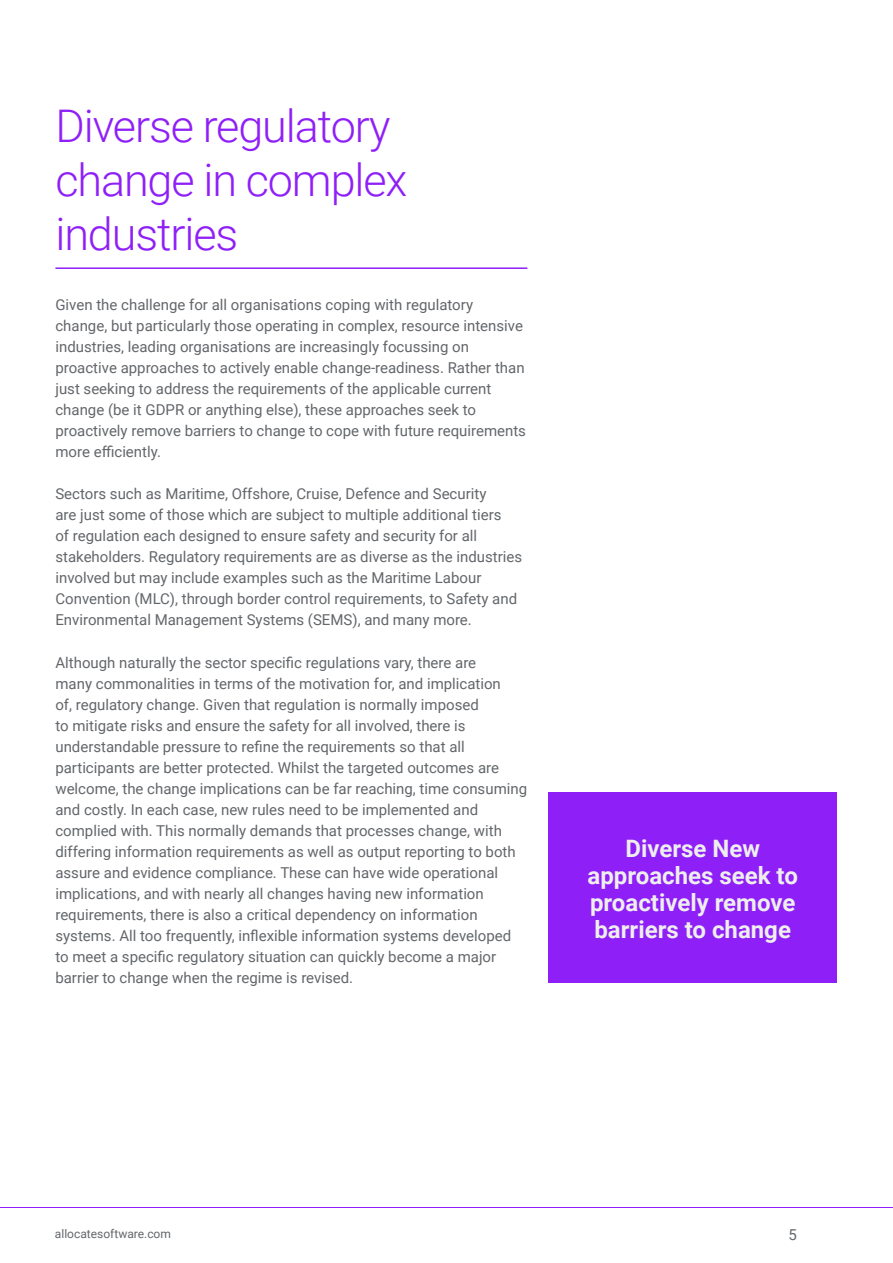
<style>
.page{position:relative;width:893px;height:1263px;background:#fff}
.page>*{position:absolute;margin:0;border:0;box-sizing:border-box;transform-origin:0 0}
.t1{font:300 45px/54px "Roboto";letter-spacing:-.025em;color:#8f1ff7}
.t2{font:700 24px/27px "Roboto";color:#eee;text-align:center}
.t3{font:15px/21px "Roboto";color:#63666a}
.t4{font:12px "Roboto";color:#63666a}
</style>
<div class="page">
<hr style="left:0;top:1207px;width:893px;height:1px;background:#8f1ff7">
<hr style="left:55px;top:267px;width:472px;height:2px;background:#8f1ff7">
<div style="left:548px;top:792px;width:289px;height:190px;background:#8f1ff7"></div>
<h1 class="t1" style="left:55px;top:98px;width:353px">Diverse regulatory change in complex industries</h1>
<p class="t3" style="left:55px;top:294px;width:472px">Given the challenge for all organisations coping with regulatory change, but particularly those operating in complex, resource intensive industries, leading organisations are increasingly focussing on proactive approaches to actively enable change-readiness. Rather than just seeking to address the requirements of the applicable current change (be it GDPR or anything else), these approaches seek to proactively remove barriers to change to cope with future requirements more efficiently.</p>
<p class="t3" style="left:55px;top:483px;width:468px">Sectors such as Maritime, Offshore, Cruise, Defence and Security<br>are just some of those which are subject to multiple additional tiers<br>of regulation each designed to ensure safety and security for all stakeholders. Regulatory requirements are as diverse as the industries involved but may include examples such as the Maritime Labour Convention (MLC), through border control requirements, to Safety and Environmental Management Systems (SEMS), and many more.</p>
<p class="t3" style="left:55px;top:651px;width:473px">Although naturally the sector specific regulations vary, there are<br>many commonalities in terms of the motivation for, and implication<br>of, regulatory change. Given that regulation is normally imposed<br>to mitigate risks and ensure the safety for all involved, there is understandable pressure to refine the requirements so that all participants are better protected. Whilst the targeted outcomes are welcome, the change implications can be far reaching, time consuming and costly. In each case, new rules need to be implemented and complied with. This normally demands that processes change, with differing information requirements as well as output reporting to both assure and evidence compliance. These can have wide operational implications, and with nearly all changes having new information requirements, there is also a critical dependency on information systems. All too frequently, inflexible information systems developed to meet a specific regulatory situation can quickly become a major barrier to change when the regime is revised.</p>
<h2 class="t2" style="left:588px;top:833px;width:212px">Diverse New approaches seek to proactively remove barriers to change</h2>
<p class="t4" style="left:55px;top:1225px;width:118px">allocatesoftware.com</p>
<p class="t3" style="left:789px;top:1223px;width:10px">5</p>
</div>
